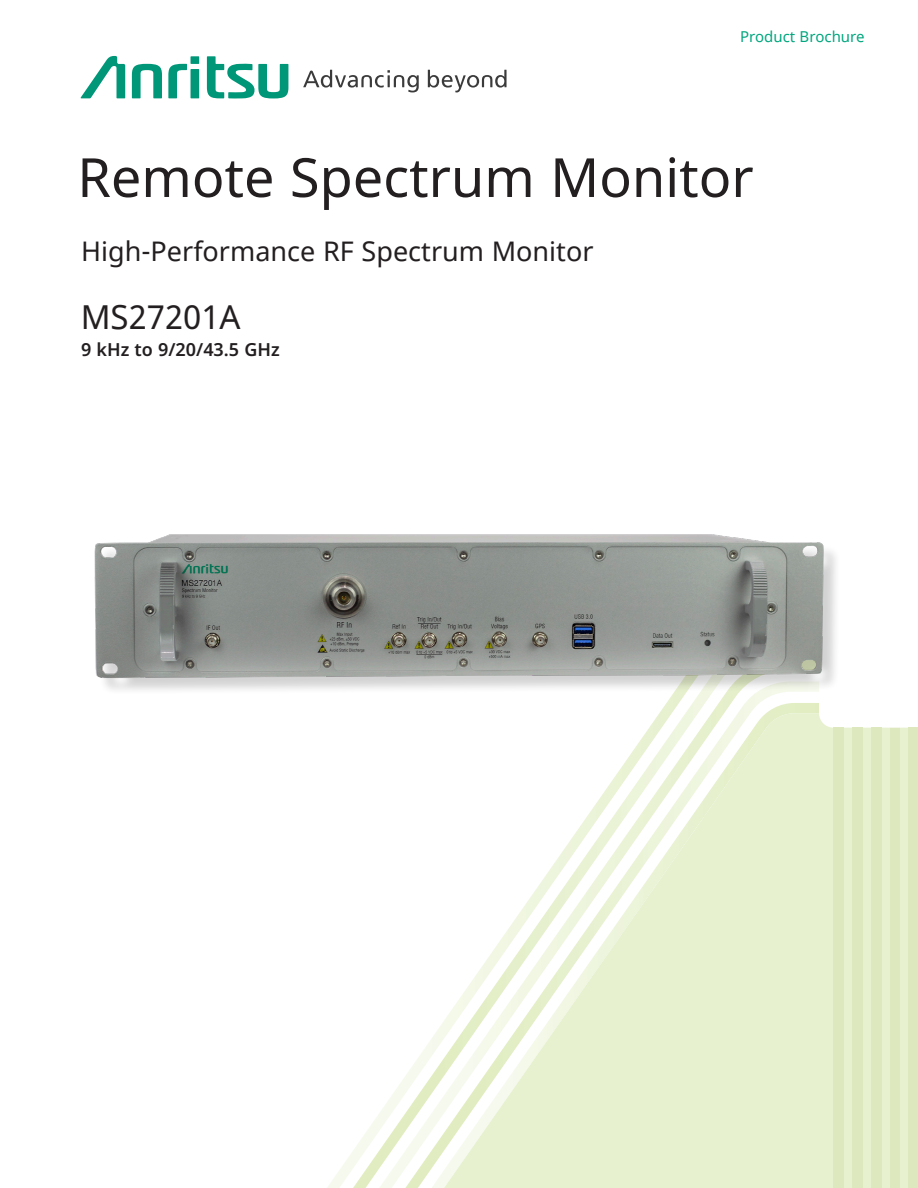
<style>
.page{position:relative;width:918px;height:1188px;background:#fff}
.page>*{position:absolute;margin:0;border:0;box-sizing:border-box;transform-origin:0 0}
.Model_Name_or_Numbe{font:54px "Noto Sans";color:#231f20}
.Model_Name_or_Numbe-2{font:33px "Noto Sans";color:#231f20}
.Product_Name{font:27px "Noto Sans";color:#231f20}
.Product_Name-2{font:600 18px "Noto Sans";color:#231f20}
.Document_Type-frontc{font:15px "Noto Sans";color:#00a77e}
</style>
<div class="page">
<svg style="left:819px;top:715px;width:99px;height:473px;background:#e7f1d0"></svg>
<div style="left:909px;top:728px;width:9px;height:460px;background:#dde8be"></div>
<div style="left:890px;top:728px;width:10px;height:460px;background:#dde8be"></div>
<div style="left:871px;top:728px;width:10px;height:460px;background:#dde8be"></div>
<div style="left:852px;top:728px;width:10px;height:460px;background:#dde8be"></div>
<div style="left:833px;top:728px;width:11px;height:460px;background:#dde8be"></div>
<svg style="left:379px;top:1077px;width:26px;height:111px"></svg>
<svg style="left:405px;top:714px;width:414px;height:474px"></svg>
<svg style="left:81px;top:56px;width:207px;height:43px"></svg>
<svg style="left:428px;top:70px;width:79px;height:22px"></svg>
<svg style="left:303px;top:70px;width:116px;height:22px"></svg>
<img style="left:94px;top:534px;width:742px;height:180px">
<p class="Document_Type-frontc" style="left:740px;top:26px;width:126px">Product Brochure</p>
<p class="Model_Name_or_Numbe" style="left:77px;top:140px;width:678px">Remote Spectrum Monitor</p>
<p class="Product_Name" style="left:81px;top:233px;width:514px">High-Performance RF Spectrum Monitor</p>
<p class="Model_Name_or_Numbe-2" style="left:81px;top:295px;width:162px">MS27201A</p>
<p class="Product_Name-2" style="left:81px;top:337px;width:200px">9 kHz to 9/20/43.5 GHz</p>
</div>
